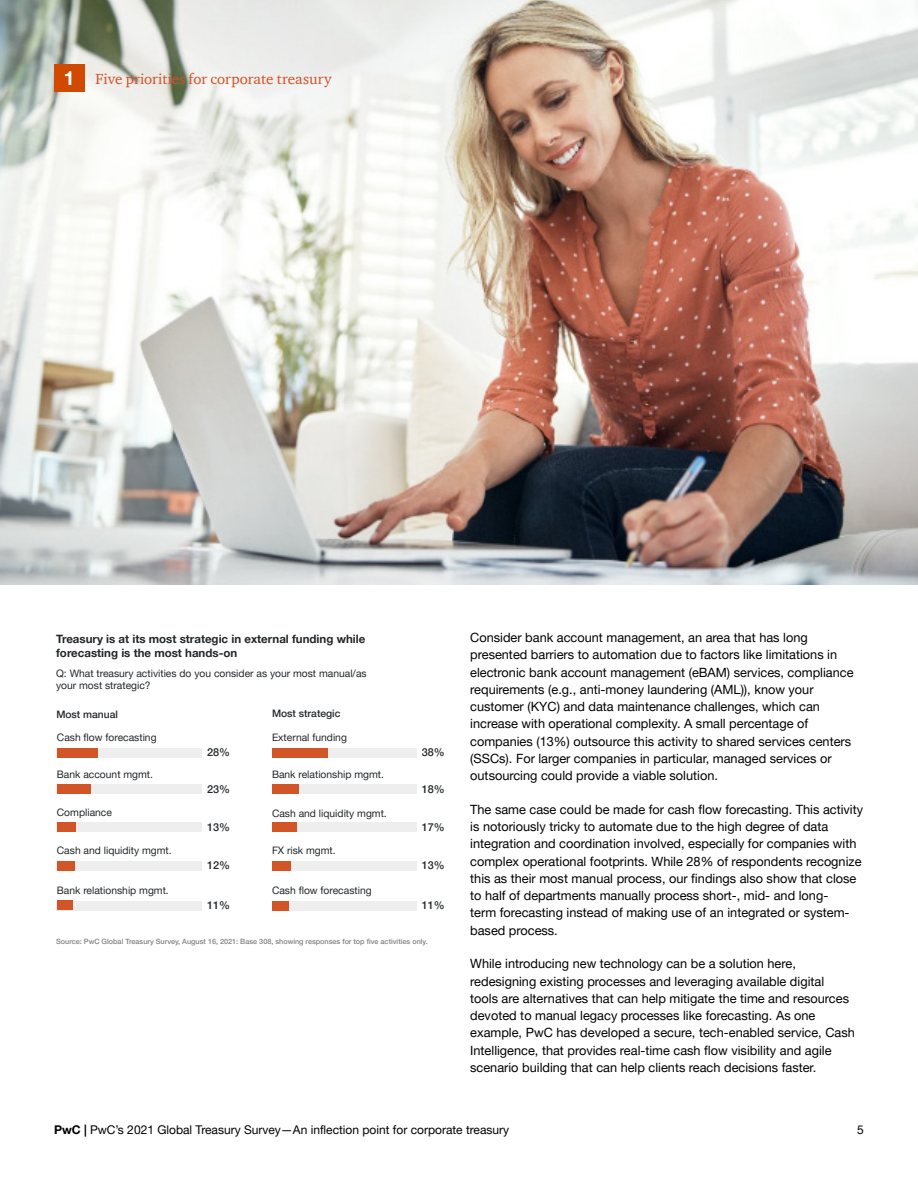
<style>
.page{position:relative;width:918px;height:1188px;background:#fff}
.page>*{position:absolute;margin:0;border:0;box-sizing:border-box;transform-origin:0 0}
.Body___Section_Head{font:700 19.5px "Helvetica Neue LT Pro";color:#fff}
.Body___Section_Head-2{font:15px "ITC Charter Com";color:#d25126}
.Body___Section_Head-3{font:12.75px/17.2px "Helvetica Neue LT Pro";color:#000}
.t1{font:12px "Helvetica Neue LT Pro";color:#000}
.t2{font:700 11.55px/13.8px "Helvetica Neue LT Pro";color:#23272a}
.t3{font:500 10.95px "Helvetica Neue LT Pro";color:#23272a}
.t4{font:10.35px/12.3px "Helvetica Neue LT Pro";color:#23272a}
.t5{font:500 10.35px "Helvetica Neue LT Pro";color:#23272a}
.t6{font:500 7.2px "Helvetica Neue LT Pro";color:#808285}
.s1{font-weight:700}
</style>
<div class="page">
<img style="left:0;top:0;width:918px;height:584px">
<div style="left:54px;top:64px;width:30px;height:28px;background:#d04a02"></div>
<div style="left:272px;top:862px;width:145px;height:9px;background:#eee"></div>
<div style="left:272px;top:901px;width:145px;height:10px;background:#eee"></div>
<div style="left:272px;top:785px;width:145px;height:9px;background:#eee"></div>
<div style="left:272px;top:748px;width:145px;height:10px;background:#eee"></div>
<div style="left:272px;top:822px;width:145px;height:10px;background:#eee"></div>
<div style="left:272px;top:862px;width:19px;height:9px;background:#d15527"></div>
<div style="left:272px;top:901px;width:17px;height:10px;background:#d15527"></div>
<div style="left:272px;top:822px;width:25px;height:10px;background:#d15527"></div>
<div style="left:272px;top:785px;width:26px;height:9px;background:#d15527"></div>
<div style="left:272px;top:748px;width:55px;height:10px;background:#d15527"></div>
<div style="left:57px;top:785px;width:145px;height:9px;background:#eee"></div>
<div style="left:57px;top:822px;width:145px;height:9px;background:#eee"></div>
<div style="left:57px;top:861px;width:145px;height:9px;background:#eee"></div>
<div style="left:57px;top:901px;width:145px;height:9px;background:#eee"></div>
<div style="left:57px;top:748px;width:145px;height:9px;background:#eee"></div>
<div style="left:57px;top:785px;width:33px;height:9px;background:#d15527"></div>
<div style="left:57px;top:901px;width:16px;height:9px;background:#d15527"></div>
<div style="left:57px;top:861px;width:17px;height:9px;background:#d15527"></div>
<div style="left:57px;top:822px;width:19px;height:9px;background:#d15527"></div>
<div style="left:57px;top:748px;width:40px;height:9px;background:#d15527"></div>
<p class="Body___Section_Head" style="left:64px;top:66px;width:12px">1</p>
<p class="Body___Section_Head-2" style="left:96px;top:70px;width:238px">Five priorities for corporate treasury</p>
<p class="t2" style="left:56px;top:632px;width:311px">Treasury is at its most strategic in external funding while forecasting is the most hands-on</p>
<p class="t4" style="left:56px;top:666px;width:312px">Q: What treasury activities do you consider as your most manual/as your most strategic?</p>
<p class="t5" style="left:56px;top:708px;width:63px">Most manual</p>
<p class="t4" style="left:57px;top:731px;width:101px">Cash flow forecasting</p>
<p class="t5" style="left:272px;top:707px;width:70px">Most strategic</p>
<p class="t4" style="left:272px;top:731px;width:76px">External funding</p>
<p class="t3" style="left:207px;top:745px;width:25px">28%</p>
<p class="t3" style="left:422px;top:745px;width:25px">38%</p>
<p class="t4" style="left:57px;top:768px;width:98px">Bank account mgmt.</p>
<p class="t4" style="left:272px;top:768px;width:113px">Bank relationship mgmt.</p>
<p class="t3" style="left:207px;top:782px;width:25px">23%</p>
<p class="t3" style="left:422px;top:782px;width:25px">18%</p>
<p class="t4" style="left:57px;top:806px;width:57px">Compliance</p>
<p class="t4" style="left:272px;top:807px;width:116px">Cash and liquidity mgmt.</p>
<p class="t3" style="left:207px;top:821px;width:25px">13%</p>
<p class="t3" style="left:422px;top:821px;width:25px">17%</p>
<p class="t4" style="left:57px;top:844px;width:116px">Cash and liquidity mgmt.</p>
<p class="t4" style="left:272px;top:844px;width:65px">FX risk mgmt.</p>
<p class="t3" style="left:207px;top:859px;width:25px">12%</p>
<p class="t3" style="left:422px;top:859px;width:25px">13%</p>
<p class="t4" style="left:57px;top:884px;width:113px">Bank relationship mgmt.</p>
<p class="t4" style="left:272px;top:884px;width:101px">Cash flow forecasting</p>
<p class="t3" style="left:207px;top:898px;width:25px">11%</p>
<p class="t3" style="left:422px;top:898px;width:25px">11%</p>
<p class="t6" style="left:56px;top:937px;width:373px">Source: PwC Global Treasury Survey, August 16, 2021: Base 308, showing responses for top five activities only.</p>
<p class="Body___Section_Head-3" style="left:470px;top:629px;width:385px">Consider bank account management, an area that has long presented barriers to automation due to factors like limitations in electronic bank account management (eBAM) services, compliance requirements (e.g., anti-money laundering (AML)), know your customer (KYC) and data maintenance challenges, which can increase with operational complexity. A small percentage of companies (13%) outsource this activity to shared services centers (SSCs). For larger companies in particular, managed services or outsourcing could provide a viable solution.</p>
<p class="Body___Section_Head-3" style="left:470px;top:800px;width:394px">The same case could be made for cash flow forecasting. This activity is notoriously tricky to automate due to the high degree of data integration and coordination involved, especially for companies with complex operational footprints. While 28% of respondents recognize this as their most manual process, our findings also show that close to half of departments manually process short-, mid- and long-<br>term forecasting instead of making use of an integrated or system&shy;based process.</p>
<p class="Body___Section_Head-3" style="left:470px;top:955px;width:386px">While introducing new technology can be a solution here, redesigning existing processes and leveraging available digital tools are alternatives that can help mitigate the time and resources devoted to manual legacy processes like forecasting. As one example, PwC has developed a secure, tech-enabled service, Cash Intelligence, that provides real-time cash flow visibility and agile scenario building that can help clients reach decisions faster.</p>
<p class="t1" style="left:54px;top:1122px;width:457px"><span class="s1">PwC |</span> PwC’s 2021 Global Treasury Survey—An inflection point for corporate treasury</p>
<p class="t1" style="left:857px;top:1122px;width:8px">5</p>
</div>
